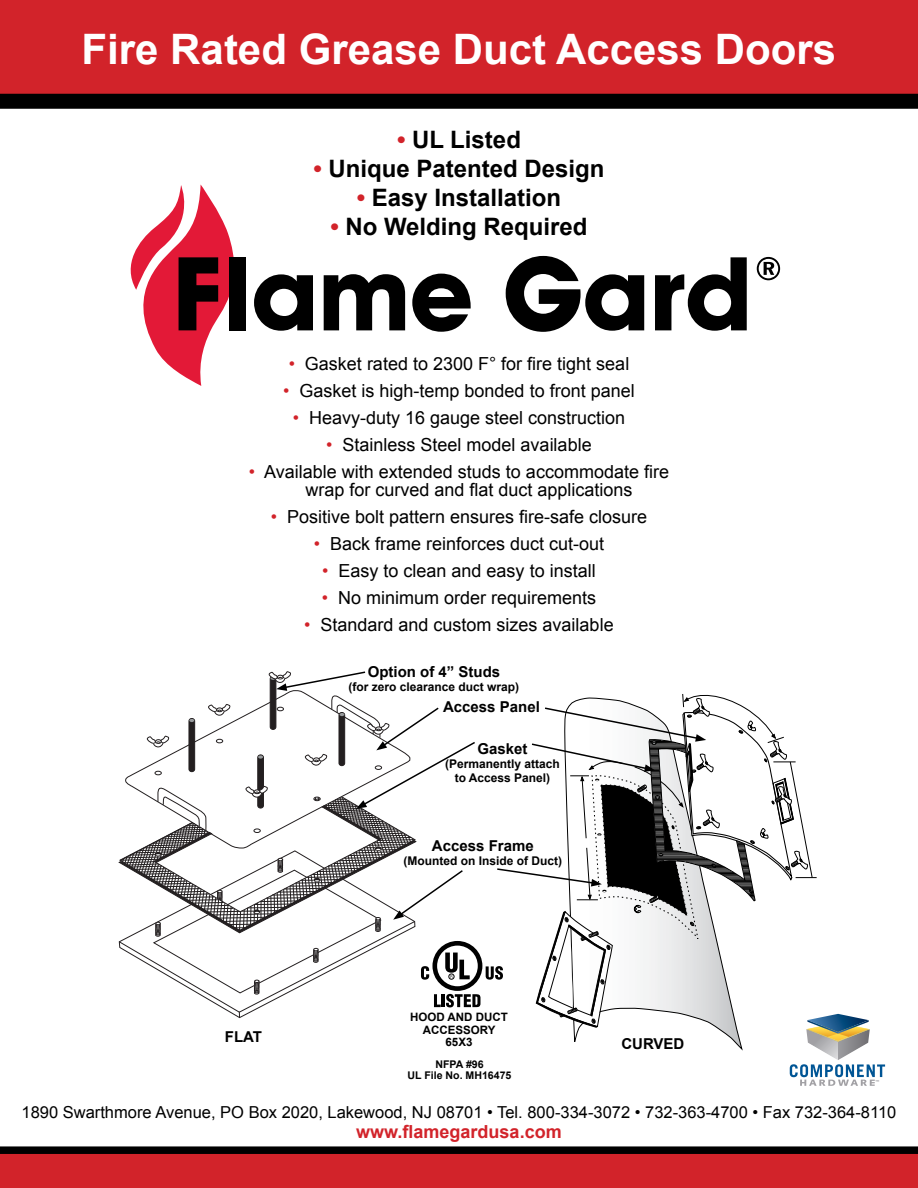
<style>
.page{position:relative;width:918px;height:1188px;background:#fff}
.page>*{position:absolute;margin:0;border:0;box-sizing:border-box;transform-origin:0 0}
.t1{font:700 42px "Arial";color:#fff}
.t2{font:700 24px "Arial";color:#000}
.t3{font:18px/18px "Arial";color:#000}
.t4{font:700 18px "Arial";color:#d2232a}
.t5{font:16.5px "Arial";color:#000}
.t6{font:700 15px "Arial";color:#000}
.t7{font:700 12px/13.5px "Arial";color:#000;text-align:center}
.t8{font:700 11.55px/12px "Arial";color:#000}
.t9{font:700 10.65px/10.8px "Arial";color:#000;text-align:center}
.t10{font:600 5.85px "Myriad Pro";color:#a1a0a4}
.s1{color:#d2232a}
</style>
<div class="page">
<svg style="left:0;top:0;width:918px;height:109px;background:#b51e24"></svg>
<svg style="left:0;top:1146px;width:918px;height:42px;background:#ac1f24"></svg>
<svg style="left:130px;top:185px;width:116px;height:201px"></svg>
<div style="left:229px;top:257px;width:17px;height:73px;background:#000"></div>
<svg style="left:254px;top:274px;width:59px;height:57px"></svg>
<svg style="left:324px;top:274px;width:81px;height:56px"></svg>
<svg style="left:412px;top:274px;width:59px;height:58px"></svg>
<svg style="left:506px;top:256px;width:138px;height:76px"></svg>
<svg style="left:655px;top:257px;width:92px;height:74px"></svg>
<svg style="left:757px;top:257px;width:23px;height:23px"></svg>
<svg style="left:486px;top:694px;width:399px;height:392px"></svg>
<svg style="left:118px;top:671px;width:362px;height:346px"></svg>
<h1 class="t1" style="left:82px;top:21px;width:756px">Fire Rated Grease Duct Access Doors</h1>
<h2 class="t2" style="left:397px;top:124px;width:125px"><span class="s1">•</span> UL Listed</h2>
<h2 class="t2" style="left:313px;top:153px;width:293px"><span class="s1">•</span> Unique Patented Design</h2>
<h2 class="t2" style="left:357px;top:182px;width:206px"><span class="s1">•</span> Easy Installation</h2>
<h2 class="t2" style="left:330px;top:211px;width:259px"><span class="s1">•</span> No Welding Required</h2>
<p class="t3" style="left:289px;top:355px;width:342px"><span class="s1">•</span> Gasket rated to 2300 F° for fire tight seal</p>
<p class="t3" style="left:283px;top:382px;width:353px"><span class="s1">•</span> Gasket is high-temp bonded to front panel</p>
<p class="t3" style="left:293px;top:409px;width:334px"><span class="s1">•</span> Heavy-duty 16 gauge steel construction</p>
<p class="t3" style="left:326px;top:436px;width:267px"><span class="s1">•</span> Stainless Steel model available</p>
<p class="t3" style="left:305px;top:463px;width:365px;text-indent:-57px"><span class="s1">•</span> Available with extended studs to accommodate fire wrap for curved and flat duct applications</p>
<p class="t3" style="left:271px;top:508px;width:378px"><span class="s1">•</span> Positive bolt pattern ensures fire-safe closure</p>
<p class="t3" style="left:314px;top:535px;width:292px"><span class="s1">•</span> Back frame reinforces duct cut-out</p>
<p class="t3" style="left:322px;top:562px;width:275px"><span class="s1">•</span> Easy to clean and easy to install</p>
<p class="t3" style="left:322px;top:589px;width:276px"><span class="s1">•</span> No minimum order requirements</p>
<p class="t3" style="left:304px;top:616px;width:311px"><span class="s1">•</span> Standard and custom sizes available</p>
<p class="t6" style="left:368px;top:662px;width:134px">Option of 4” Studs</p>
<p class="t7" style="left:349px;top:680px;width:172px">(for zero clearance duct wrap)</p>
<p class="t6" style="left:443px;top:696px;width:98px">Access Panel</p>
<p class="t6" style="left:477px;top:738px;width:52px">Gasket</p>
<p class="t7" style="left:445px;top:757px;width:116px">(Permanently attach to Access Panel)</p>
<p class="t6" style="left:225px;top:1027px;width:39px">FLAT</p>
<p class="t6" style="left:432px;top:836px;width:103px">Access Frame</p>
<p class="t7" style="left:404px;top:855px;width:160px">(Mounted on Inside of Duct)</p>
<p class="t8" style="left:423px;top:1012px;width:87px;text-indent:-13px">HOOD AND DUCT<br>Accessor</p>
<p class="t8" style="left:488px;top:1024px;width:9px">y</p>
<p class="t8" style="left:445px;top:1036px;width:28px">65X3</p>
<p class="t9" style="left:408px;top:1060px;width:106px">NFPA #96<br>UL File No. MH16475</p>
<p class="t6" style="left:621px;top:1034px;width:65px">CURVED</p>
<p class="t10" style="left:876px;top:1078px;width:5px">™</p>
<p class="t5" style="left:21px;top:1102px;width:876px">1890 Swarthmore Avenue, PO Box 2020, Lakewood, NJ 08701 • Tel. 800-334-3072 • 732-363-4700 • Fax 732-364-8110</p>
<p class="t4" style="left:356px;top:1120px;width:207px">www.flamegardusa.com</p>
</div>
